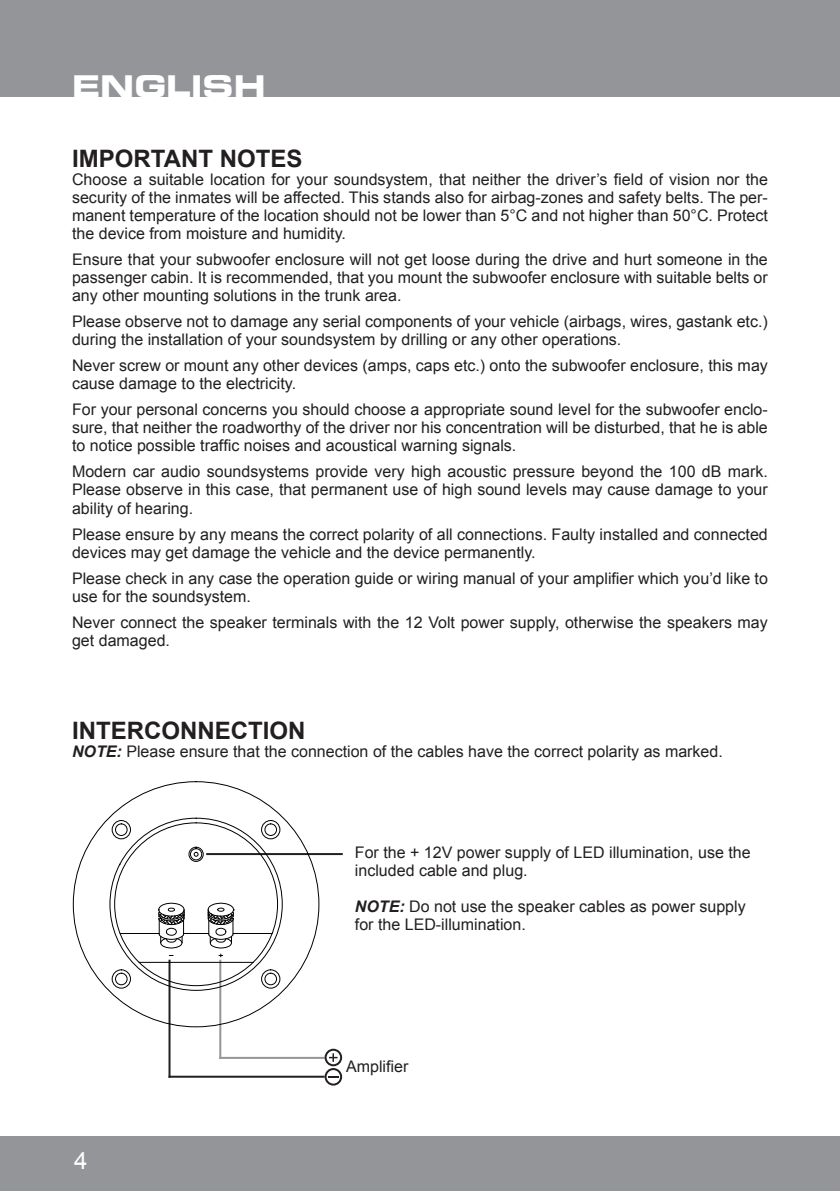
<style>
.page{position:relative;width:840px;height:1191px;background:#fff}
.page>*{position:absolute;margin:0;border:0;box-sizing:border-box;transform-origin:0 0}
.t1{font:30px "Eurostile Bold Extended Two";color:#fff}
.t2{font:700 24px "Arial";color:#231f20}
.t3{font:24px "Arial";color:#fff}
.t4{font:16px/18px "Arial";color:#231f20}
.s1{font-weight:700;font-style:italic}
</style>
<div class="page">
<div style="left:0;top:0;width:839px;height:96px;background:#939598"></div>
<div style="left:0;top:1136px;width:839px;height:55px;background:#939598"></div>
<svg style="left:329px;top:1053px;width:8px;height:8px"></svg>
<hr style="left:168px;top:959px;width:2px;height:118px;background:#231f20">
<hr style="left:168px;top:1075px;width:156px;height:2px;background:#231f20">
<hr style="left:219px;top:959px;width:2px;height:99px;background:#939598">
<hr style="left:219px;top:1056px;width:105px;height:2px;background:#939598">
<hr style="left:206px;top:853px;width:136px;height:2px;background:#231f20">
<div style="left:324px;top:1068px;width:18px;height:17px;border:2px solid #231f20;border-radius:50%"></div>
<div style="left:324px;top:1048px;width:18px;height:18px;border:2px solid #231f20;border-radius:50%"></div>
<hr style="left:139px;top:962px;width:114px;height:1px;background:#000">
<hr style="left:120px;top:933px;width:39px;height:1px;background:#000">
<div style="left:115px;top:823px;width:12px;height:13px;border:1px solid #000;border-radius:50%"></div>
<div style="left:112px;top:820px;width:19px;height:19px;border:1px solid #000;border-radius:50%"></div>
<div style="left:112px;top:969px;width:19px;height:19px;border:1px solid #000;border-radius:50%"></div>
<div style="left:115px;top:972px;width:12px;height:13px;border:1px solid #000;border-radius:50%"></div>
<div style="left:261px;top:969px;width:19px;height:19px;border:1px solid #000;border-radius:50%"></div>
<div style="left:264px;top:972px;width:13px;height:13px;border:1px solid #000;border-radius:50%"></div>
<div style="left:261px;top:820px;width:19px;height:19px;border:1px solid #000;border-radius:50%"></div>
<div style="left:264px;top:823px;width:13px;height:13px;border:1px solid #000;border-radius:50%"></div>
<hr style="left:233px;top:933px;width:39px;height:1px;background:#000">
<svg style="left:158px;top:902px;width:76px;height:55px"></svg>
<div style="left:188px;top:846px;width:15px;height:15px;border:1px solid #000;border-radius:50%"></div>
<div style="left:190px;top:848px;width:12px;height:12px;border:1px solid #000;border-radius:50%"></div>
<svg style="left:194px;top:852px;width:4px;height:4px"></svg>
<h1 class="t1" style="left:72px;top:69px;width:195px">ENGLISH</h1>
<h2 class="t2" style="left:72px;top:145px;width:232px">IMPORTANT NOTES</h2>
<p class="t4" style="left:72px;top:171px;width:697px;text-align:justify">Choose a suitable location for your soundsystem, that neither the driver’s field of vision nor the security of the inmates will be affected. This stands also for airbag-zones and safety belts. The per&shy;manent temperature of the location should not be lower than 5°C and not higher than 50°C. Protect the device from moisture and humidity.</p>
<p class="t4" style="left:72px;top:252px;width:697px;text-align:justify">Ensure that your subwoofer enclosure will not get loose during the drive and hurt someone in the passenger cabin. It is recommended, that you mount the subwoofer enclosure with suitable belts or any other mounting solutions in the trunk area.</p>
<p class="t4" style="left:72px;top:314px;width:697px">Please observe not to damage any serial components of your vehicle (airbags, wires, gastank etc.) during the installation of your soundsystem by drilling or any other operations.</p>
<p class="t4" style="left:72px;top:358px;width:697px">Never screw or mount any other devices (amps, caps etc.) onto the subwoofer enclosure, this may cause damage to the electricity.</p>
<p class="t4" style="left:72px;top:402px;width:697px;text-align:justify">For your personal concerns you should choose a appropriate sound level for the subwoofer enclo&shy;sure, that neither the roadworthy of the driver nor his concentration will be disturbed, that he is able to notice possible traffic noises and acoustical warning signals.</p>
<p class="t4" style="left:72px;top:464px;width:697px;text-align:justify">Modern car audio soundsystems provide very high acoustic pressure beyond the 100 dB mark.<br>Please observe in this case, that permanent use of high sound levels may cause damage to your ability of hearing.</p>
<p class="t4" style="left:72px;top:526px;width:697px">Please ensure by any means the correct polarity of all connections. Faulty installed and connected devices may get damage the vehicle and the device permanently.</p>
<p class="t4" style="left:72px;top:569px;width:697px">Please check in any case the operation guide or wiring manual of your amplifier which you’d like to use for the soundsystem.</p>
<p class="t4" style="left:72px;top:614px;width:697px">Never connect the speaker terminals with the 12 Volt power supply, otherwise the speakers may get damaged.</p>
<h2 class="t2" style="left:72px;top:716px;width:235px">INTERCONNECTION</h2>
<p class="t4" style="left:72px;top:743px;width:652px"><span class="s1">NOTE:</span> Please ensure that the connection of the cables have the correct polarity as marked.</p>
<p class="t4" style="left:355px;top:844px;width:397px">For the + 12V power supply of LED illumination, use the included cable and plug.</p>
<p class="t4" style="left:355px;top:898px;width:392px"><span class="s1">NOTE:</span> Do not use the speaker cables as power supply for the LED-illumination.</p>
<h2 class="t3" style="left:74px;top:1151px;width:15px">4</h2>
<p class="t4" style="left:346px;top:1057px;width:64px">Amplifier</p>
</div>
